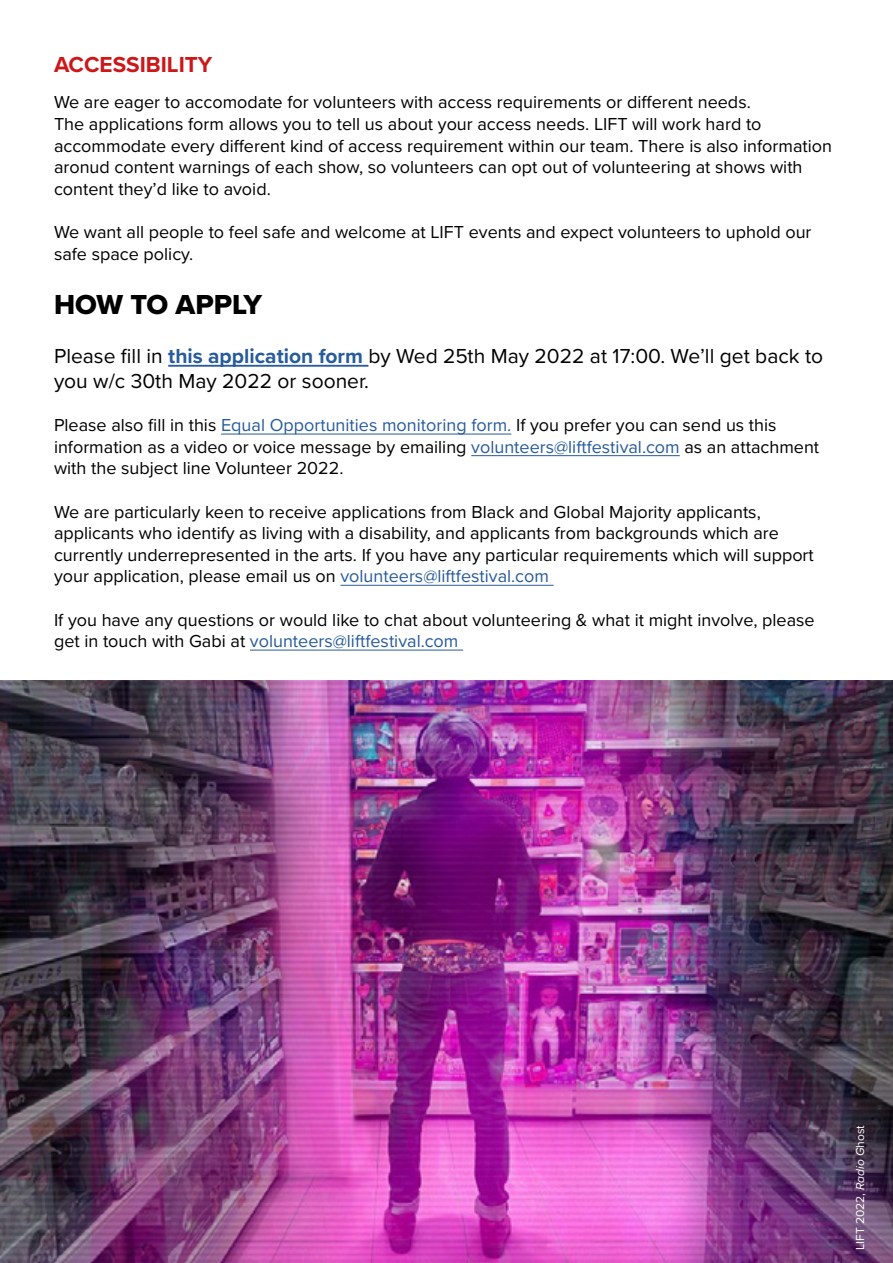
<style>
.page{position:relative;width:893px;height:1263px;background:#fff}
.page>*{position:absolute;margin:0;border:0;box-sizing:border-box;transform-origin:0 0}
.t1{font:28.5px "Proxima Nova Extrabld";color:#000}
.t2{font:700 22.5px "Proxima Nova";color:#cd1719}
.t3{font:21px/25.2px "Proxima Nova";color:#000}
.t4{font:18px/21.6px "Proxima Nova";color:#000}
.t5{font:12px "Proxima Nova";color:#fff}
.s1{font-weight:700;color:#275b9b}
.s2{color:#275b9b}
.s3{font-style:italic}
</style>
<div class="page">
<hr style="left:168px;top:365px;width:200px;height:2px;background:#275b9b">
<hr style="left:221px;top:434px;width:290px;height:1px;background:#275b9b">
<hr style="left:471px;top:455px;width:209px;height:1px;background:#275b9b">
<hr style="left:340px;top:585px;width:214px;height:1px;background:#275b9b">
<hr style="left:250px;top:650px;width:213px;height:1px;background:#275b9b">
<img style="left:0;top:680px;width:893px;height:583px">
<p class="t2" style="left:54px;top:47px;width:160px">ACCESSIBILITY</p>
<p class="t4" style="left:54px;top:91px;width:780px">We are eager to accomodate for volunteers with access requirements or different needs.<br>The applications form allows you to tell us about your access needs. LIFT will work hard to accommodate every different kind of access requirement within our team. There is also information aronud content warnings of each show, so volunteers can opt out of volunteering at shows with content they’d like to avoid.</p>
<p class="t4" style="left:54px;top:220px;width:759px">We want all people to feel safe and welcome at LIFT events and expect volunteers to uphold our safe space policy.</p>
<h1 class="t1" style="left:54px;top:283px;width:210px">HOW TO APPLY</h1>
<p class="t3" style="left:54px;top:342px;width:771px">Please fill in <span class="s1">this application form</span> by Wed 25th May 2022 at 17:00. We’ll get back to you w/c 30th May 2022 or sooner.</p>
<p class="t4" style="left:54px;top:414px;width:767px">Please also fill in this <span class="s2">Equal Opportunities monitoring form.</span> If you prefer you can send us this information as a video or voice message by emailing <span class="s2">volunteers@liftfestival.com</span> as an attachment with the subject line Volunteer 2022.</p>
<p class="t4" style="left:54px;top:500px;width:761px">We are particularly keen to receive applications from Black and Global Majority applicants, applicants who identify as living with a disability, and applicants from backgrounds which are currently underrepresented in the arts. If you have any particular requirements which will support your application, please email us on <span class="s2">volunteers@liftfestival.com</span></p>
<p class="t4" style="left:54px;top:608px;width:762px">If you have any questions or would like to chat about volunteering &amp; what it might involve, please get in touch with Gabi at <span class="s2">volunteers@liftfestival.com</span></p>
<p class="t5" style="left:851px;top:1250px;width:126px;rotate:-90deg">LIFT 2022, <span class="s3">Radio G</span>host</p>
</div>
